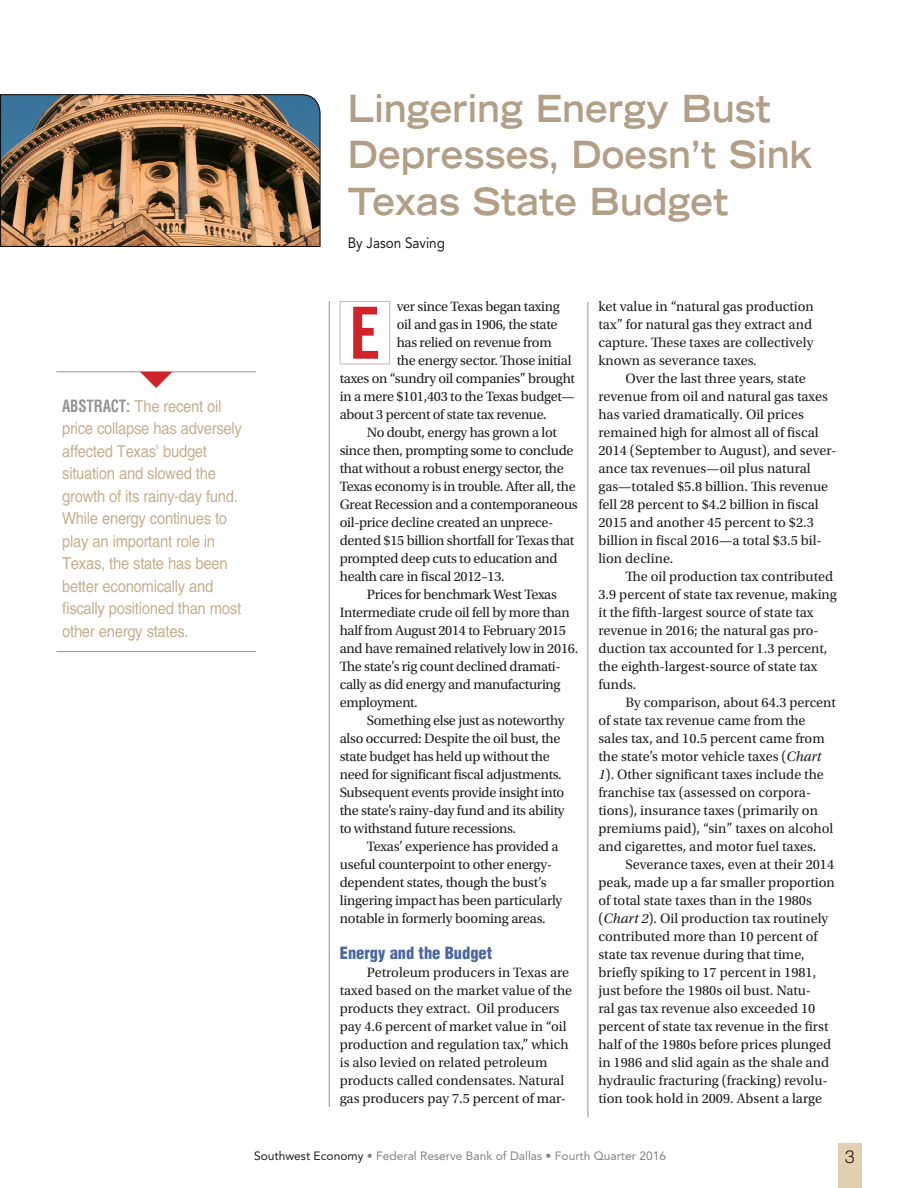
<style>
.page{position:relative;width:918px;height:1188px;background:#fff}
.page>*{position:absolute;margin:0;border:0;box-sizing:border-box;transform-origin:0 0}
.t1{font:72px "Trade Gothic LT Std Bd Cn 20";color:#d1232a}
.ArticleTitle{font:700 expanded 37.5px/46.5px "Trade Gothic LT Std";letter-spacing:.01em;color:#b39e86;scale:.9 1}
.pagenumber{font:300 18px "Helvetica LT Std";color:#231f20}
.EconLetterAbstract{font:16.5px/22.5px "Helvetica LT Std";letter-spacing:-.02em;color:#c4b08e;scale:.9 1}
.ArticleSubhead{font:900 condensed 16.5px "Helvetica LT Std";color:#4b699e}
.ArticleAuthors{font:15px "Avenir LT Std";color:#231f20;scale:.9 1}
.ArticleIndent-20{font:14.25px/18px "Utopia Std";color:#231f20}
.ArticleIndent-20-2{font:14.25px/18px "Utopia Std";letter-spacing:-.02em;color:#231f20}
.ArticleFirstParagrap{font:14.25px "Utopia Std";letter-spacing:-.02em;color:#231f20}
.t2{font:12px "Avenir LT Std";color:#808285}
.s1{font-weight:700;font-stretch:condensed;color:#939598}
.s2{font-style:italic}
.s3{color:#231f20}
</style>
<div class="page">
<div style="left:838px;top:1144px;width:24px;height:44px;background:#e3d0b0"></div>
<hr style="left:588px;top:302px;width:1px;height:816px;background:#939598">
<hr style="left:329px;top:301px;width:1px;height:806px;background:#939598">
<div style="left:340px;top:301px;width:50px;height:63px;border:1px solid #c5b9ac"></div>
<img style="left:0;top:94px;width:320px;height:153px">
<hr style="left:56px;top:371px;width:200px;height:1px;background:#939598">
<hr style="left:56px;top:651px;width:200px;height:1px;background:#939598">
<svg style="left:140px;top:371px;width:33px;height:2px"></svg>
<p class="ArticleTitle" style="left:348px;top:84px;width:518px">Lingering Energy Bust<br>Depresses, Doesn’t Sink<br>Texas State Budget</p>
<p class="ArticleAuthors" style="left:348px;top:234px;width:110px">By Jason Saving</p>
<p class="EconLetterAbstract" style="left:62px;top:395px;width:201px"><span class="s1">ABSTRACT:</span> The recent oil price collapse has adversely affected Texas’ budget situation and slowed the growth of its rainy-day fund.<br>While energy continues to play an important role in<br>Texas, the state has been better economically and fiscally positioned than most other energy states.</p>
<p class="t1" style="left:349px;top:289px;width:33px">E</p>
<p class="ArticleFirstParagrap" style="left:397px;top:299px;width:165px">ver since Texas began taxing</p>
<p class="ArticleFirstParagrap" style="left:397px;top:317px;width:162px">oil and gas in 1906, the state</p>
<p class="ArticleFirstParagrap" style="left:397px;top:335px;width:156px">has relied on revenue from</p>
<p class="ArticleFirstParagrap" style="left:397px;top:353px;width:176px">the energy sector. Those initial</p>
<p class="ArticleFirstParagrap" style="left:340px;top:371px;width:237px">taxes on “sundry oil companies” brought</p>
<p class="ArticleFirstParagrap" style="left:340px;top:389px;width:236px">in a mere $101,403 to the Texas budget—</p>
<p class="ArticleFirstParagrap" style="left:340px;top:407px;width:209px">about 3 percent of state tax revenue.</p>
<p class="ArticleIndent-20-2" style="left:340px;top:424px;width:240px;text-indent:27px">No doubt, energy has grown a lot since then, prompting some to conclude that without a robust energy sector, the Texas economy is in trouble. After all, the Great Recession and a contemporaneous oil-price decline created an unprece&shy;dented $15 billion shortfall for Texas that prompted deep cuts to education and health care in fiscal 2012–13.</p>
<p class="ArticleIndent-20-2" style="left:340px;top:586px;width:240px;text-indent:27px">Prices for benchmark West Texas Intermediate crude oil fell by more than half from August 2014 to February 2015 and have remained relatively low in 2016.<br>The state’s rig count declined dramati&shy;cally as did energy and manufacturing employment.</p>
<p class="ArticleIndent-20-2" style="left:340px;top:712px;width:226px;text-indent:27px">Something else just as noteworthy also occurred: Despite the oil bust, the state budget has held up without the need for significant fiscal adjustments.<br>Subsequent events provide insight into the state’s rainy-day fund and its ability to withstand future recessions.</p>
<p class="ArticleIndent-20" style="left:340px;top:838px;width:224px;text-indent:27px">Texas’ experience has provided a useful counterpoint to other energy&shy;dependent states, though the bust’s lingering impact has been particularly notable in formerly booming areas.</p>
<p class="ArticleSubhead" style="left:340px;top:943px;width:154px">Energy and the Budget</p>
<p class="ArticleIndent-20" style="left:340px;top:964px;width:234px;text-indent:27px">Petroleum producers in Texas are taxed based on the market value of the products they extract. Oil producers pay 4.6 percent of market value in “oil production and regulation tax,” which is also levied on related petroleum products called condensates. Natural gas producers pay 7.5 percent of mar-</p>
<p class="ArticleIndent-20" style="left:598px;top:298px;width:217px">ket value in “natural gas production tax” for natural gas they extract and capture. These taxes are collectively known as severance taxes.</p>
<p class="ArticleIndent-20" style="left:598px;top:370px;width:239px;text-indent:27px">Over the last three years, state revenue from oil and natural gas taxes has varied dramatically. Oil prices remained high for almost all of fiscal 2014 (September to August), and sever&shy;ance tax revenues—oil plus natural gas—totaled $5.8 billion. This revenue fell 28 percent to $4.2 billion in fiscal 2015 and another 45 percent to $2.3 billion in fiscal 2016—a total $3.5 bil&shy;lion decline.</p>
<p class="ArticleIndent-20" style="left:598px;top:568px;width:240px;text-indent:27px">The oil production tax contributed 3.9 percent of state tax revenue, making it the fifth-largest source of state tax revenue in 2016; the natural gas pro&shy;duction tax accounted for 1.3 percent, the eighth-largest-source of state tax funds.</p>
<p class="ArticleIndent-20" style="left:598px;top:694px;width:239px;text-indent:27px">By comparison, about 64.3 percent of state tax revenue came from the sales tax, and 10.5 percent came from the state’s motor vehicle taxes (<span class="s2">Chart 1</span>). Other significant taxes include the franchise tax (assessed on corpora&shy;tions), insurance taxes (primarily on premiums paid), “sin” taxes on alcohol and cigarettes, and motor fuel taxes.</p>
<p class="ArticleIndent-20" style="left:598px;top:856px;width:238px;text-indent:27px">Severance taxes, even at their 2014 peak, made up a far smaller proportion of total state taxes than in the 1980s (<span class="s2">Chart 2</span>). Oil production tax routinely contributed more than 10 percent of state tax revenue during that time, briefly spiking to 17 percent in 1981, just before the 1980s oil bust. Natu-<br>ral gas tax revenue also exceeded 10 percent of state tax revenue in the first half of the 1980s before prices plunged in 1986 and slid again as the shale and hydraulic fracturing (fracking) revolu&shy;tion took hold in 2009. Absent a large</p>
<p class="t2" style="left:254px;top:1149px;width:414px"><span class="s3">Southwest Economy</span> • Federal Reserve Bank of Dallas • Fourth Quarter 2016</p>
<p class="pagenumber" style="left:845px;top:1146px;width:12px">3</p>
</div>
